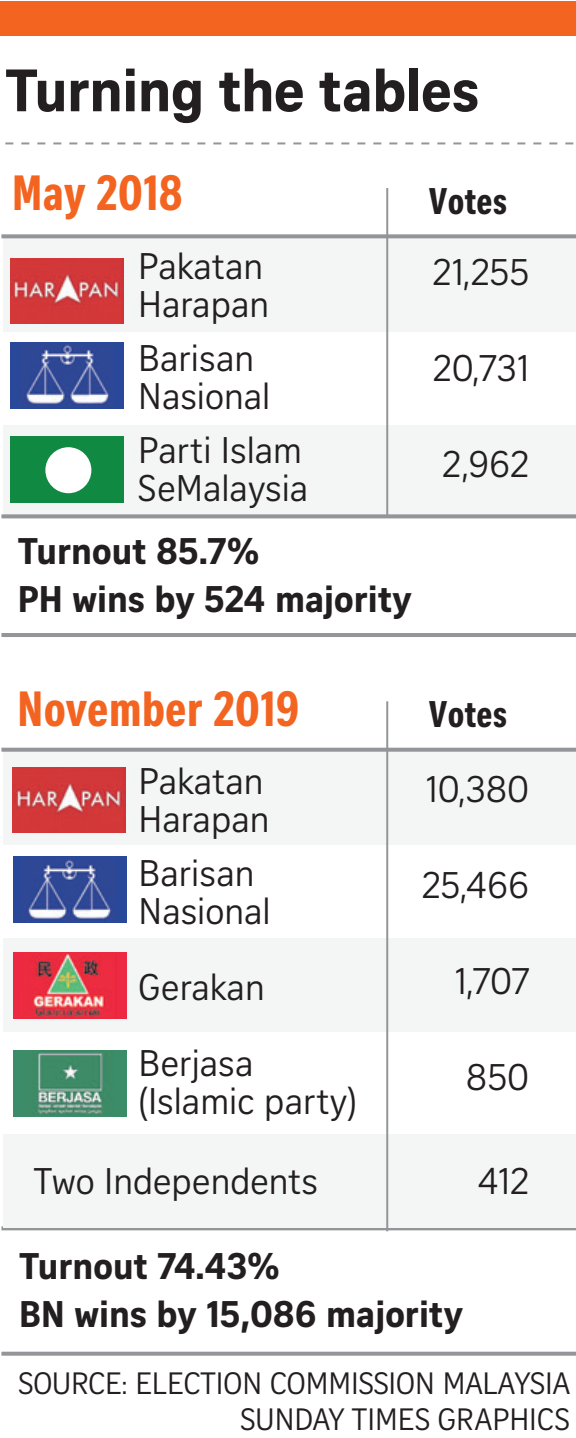
<style>
.page{position:relative;width:576px;height:1438px;background:#fff}
.page>*{position:absolute;margin:0;border:0;box-sizing:border-box;transform-origin:0 0}
.t1{font:700 58px "Curator Serp Text";letter-spacing:-.01em;color:#231f20}
.t2{font:48px "Curator Head Cond ST Bold";color:#f36421}
.t3{font:36px/38px "Curator Serp Text";color:#231f20}
.t4{font:700 36px/48px "Curator Serp Text";color:#231f20}
.t5{font:36px "Curator Head Cond ST Bold";color:#231f20}
.t6{font:30px/36px "Curator Serp Text";color:#231f20;text-align:right}
</style>
<div class="page">
<div style="left:3px;top:238px;width:573px;height:94px;background:#f3f6f4"></div>
<div style="left:3px;top:425px;width:573px;height:94px;background:#f3f6f4"></div>
<div style="left:0;top:1px;width:576px;height:34px;background:#f36421"></div>
<svg style="left:5px;top:142px;width:568px;height:2px"></svg>
<svg style="left:1px;top:234px;width:575px;height:4px;background:#9c9ea1"></svg>
<svg style="left:1px;top:514px;width:575px;height:4px;background:#9b9da0"></svg>
<hr style="left:1px;top:1226px;width:575px;height:4px;background:#939598">
<hr style="left:1px;top:633px;width:575px;height:4px;background:#939598">
<hr style="left:386px;top:188px;width:2px;height:329px;background:#939598">
<div style="left:3px;top:751px;width:573px;height:94px;background:#f3f6f4"></div>
<div style="left:3px;top:938px;width:573px;height:94px;background:#f3f6f4"></div>
<div style="left:3px;top:1134px;width:573px;height:94px;background:#f3f6f4"></div>
<svg style="left:1px;top:748px;width:575px;height:4px;background:#9a9c9e"></svg>
<svg style="left:1px;top:1352px;width:575px;height:4px;background:#9b9d9f"></svg>
<hr style="left:386px;top:701px;width:2px;height:530px;background:#939598">
<img style="left:11px;top:258px;width:112px;height:66px">
<img style="left:13px;top:767px;width:112px;height:66px">
<div style="left:11px;top:436px;width:113px;height:67px;background:#108943"></div>
<div style="left:45px;top:447px;width:46px;height:46px;background:#fff;border-radius:50%"></div>
<div style="left:13px;top:953px;width:113px;height:66px;background:#ec2842"></div>
<img style="left:22px;top:954px;width:83px;height:64px">
<div style="left:13px;top:1051px;width:113px;height:66px;background:#3a8d68"></div>
<img style="left:22px;top:1050px;width:92px;height:65px">
<div style="left:13px;top:857px;width:113px;height:66px;background:#29489a"></div>
<img style="left:23px;top:859px;width:89px;height:63px">
<div style="left:11px;top:342px;width:113px;height:67px;background:#29489a"></div>
<img style="left:21px;top:345px;width:89px;height:62px">
<h1 class="t1" style="left:5px;top:55px;width:475px">Turning the tables</h1>
<h2 class="t2" style="left:12px;top:166px;width:172px">May 2018</h2>
<p class="t3" style="left:138px;top:247px;width:132px">Pakatan<br>Harapan</p>
<p class="t3" style="left:138px;top:339px;width:133px">Barisan<br>Nasional</p>
<p class="t3" style="left:138px;top:431px;width:171px">Parti Islam<br>SeMalaysia</p>
<p class="t4" style="left:18px;top:527px;width:395px">Turnout 85.7%<br>PH wins by 524 majority</p>
<p class="t5" style="left:429px;top:181px;width:80px">Votes</p>
<p class="t3" style="left:433px;top:253px;width:98px">21,255</p>
<p class="t3" style="left:433px;top:349px;width:98px">20,731</p>
<p class="t3" style="left:442px;top:445px;width:89px">2,962</p>
<h2 class="t2" style="left:17px;top:683px;width:284px">November 2019</h2>
<p class="t3" style="left:139px;top:762px;width:132px">Pakatan<br>Harapan</p>
<p class="t3" style="left:139px;top:854px;width:133px">Barisan<br>Nasional</p>
<p class="t3" style="left:139px;top:949px;width:128px;line-height:76px">Gerakan<br>Berjasa</p>
<p class="t3" style="left:139px;top:1082px;width:220px">(Islamic party)</p>
<p class="t3" style="left:34px;top:1162px;width:286px">Two Independents</p>
<p class="t5" style="left:429px;top:694px;width:80px">Votes</p>
<p class="t3" style="left:425px;top:770px;width:105px">10,380</p>
<p class="t3" style="left:422px;top:866px;width:109px">25,466</p>
<p class="t3" style="left:455px;top:962px;width:76px">1,707</p>
<p class="t3" style="left:466px;top:1058px;width:65px">850</p>
<p class="t3" style="left:477px;top:1162px;width:53px">412</p>
<p class="t4" style="left:19px;top:1242px;width:445px">Turnout 74.43%<br>BN wins by 15,086 majority</p>
<p class="t6" style="left:19px;top:1366px;width:553px">SOURCE: ELECTION COMMISSION MALAYSIA<br>SUNDAY TIMES GRAPHICS</p>
</div>
